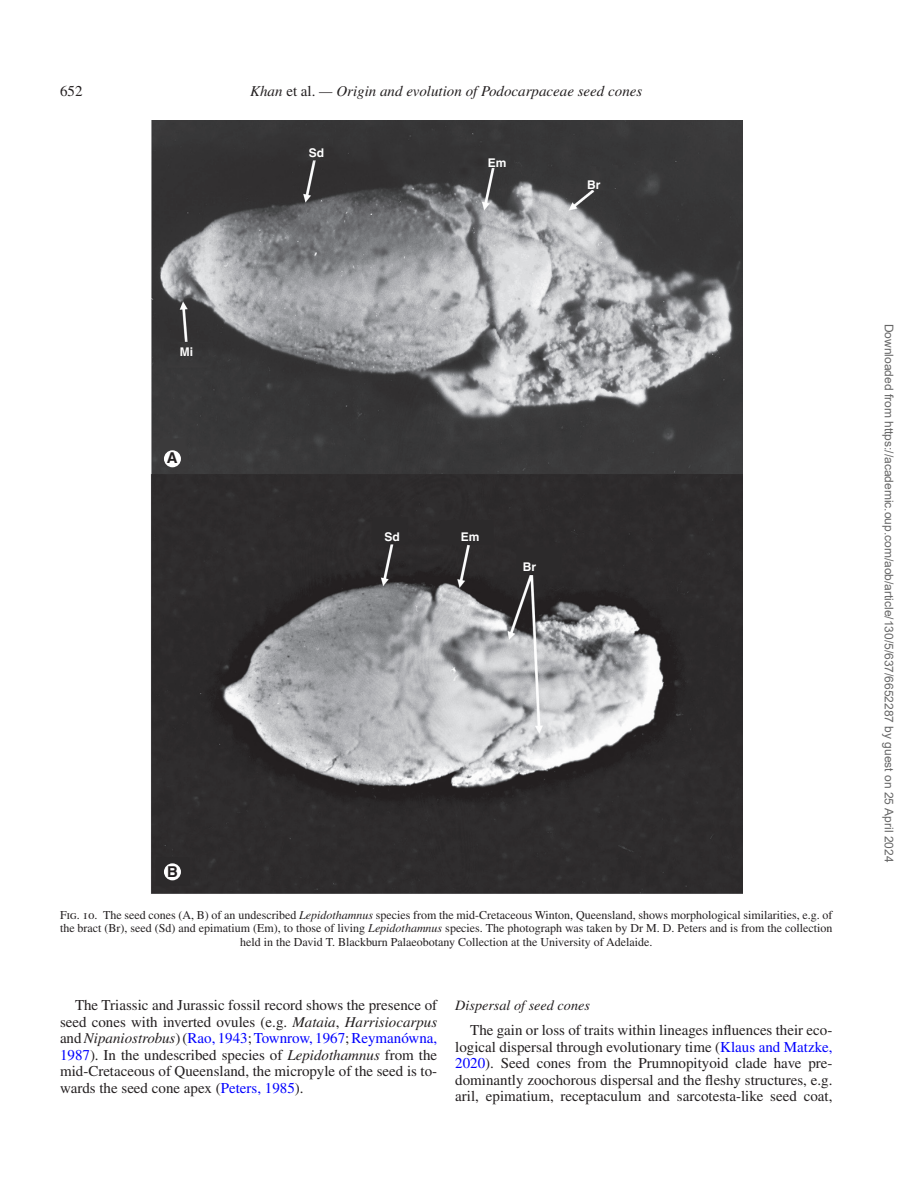
<style>
.page{position:relative;width:918px;height:1186px;background:#fff}
.page>*{position:absolute;margin:0;border:0;box-sizing:border-box;transform-origin:0 0}
.t1{font:15px/16.5px "Times LT Std";color:#231f20;text-align:justify}
.t2{font:italic 15px "Times LT Std";color:#231f20}
.t3{font:700 15px "Helvetica";color:#231f20}
.t4{font:italic 14.25px "Times LT Std";color:#231f20}
.t5{font:12px/13.5px "Times LT Std";color:#231f20;text-align:center}
.t6{font:12px "Arial";color:#666}
.t7{font:700 12px "Helvetica";color:#fff}
.s1{font-style:normal}
.s2{font-style:italic}
.s3{color:#00f}
</style>
<div class="page">
<img style="left:150px;top:120px;width:592px;height:774px">
<div style="left:164px;top:450px;width:17px;height:17px;background:#fff;border-radius:50%"></div>
<div style="left:164px;top:863px;width:17px;height:17px;background:#fff;border-radius:50%"></div>
<p class="t1" style="left:60px;top:83px;width:24px">652</p>
<p class="t2" style="left:250px;top:83px;width:394px">Khan <span class="s1">et al.</span> — Origin and evolution of Podocarpaceae seed cones</p>
<p class="t7" style="left:309px;top:146px;width:17px">Sd</p>
<p class="t7" style="left:488px;top:155px;width:20px">Em</p>
<p class="t7" style="left:587px;top:177px;width:15px">Br</p>
<p class="t7" style="left:180px;top:344px;width:15px">Mi</p>
<p class="t3" style="left:167px;top:449px;width:12px">A</p>
<p class="t3" style="left:167px;top:863px;width:12px">B</p>
<p class="t7" style="left:384px;top:530px;width:17px">Sd</p>
<p class="t7" style="left:461px;top:530px;width:20px">Em</p>
<p class="t7" style="left:523px;top:560px;width:15px">Br</p>
<p class="t5" style="left:60px;top:908px;width:774px">Fig. 10. The seed cones (A, B) of an undescribed <span class="s2">Lepidothamnus</span> species from the mid-Cretaceous Winton, Queensland, shows morphological similarities, e.g. of the bract (Br), seed (Sd) and epimatium (Em), to those of living <span class="s2">Lepidothamnus</span> species. The photograph was taken by Dr M. D. Peters and is from the collection held in the David T. Blackburn Palaeobotany Collection at the University of Adelaide.</p>
<p class="t1" style="left:60px;top:997px;width:379px;text-indent:15px">The Triassic and Jurassic fossil record shows the presence of seed cones with inverted ovules (e.g. <span class="s2">Mataia</span>, <span class="s2">Harrisiocarpus </span>and <span class="s2">Nipaniostrobus</span>) (<span class="s3">Rao, 1943</span>; <span class="s3">Townrow, 1967</span>; <span class="s3">Reymanówna, 1987</span>). In the undescribed species of <span class="s2">Lepidothamnus</span> from the mid-Cretaceous of Queensland, the micropyle of the seed is to&shy;wards the seed cone apex (<span class="s3">Peters, 1985</span>).</p>
<p class="t4" style="left:455px;top:997px;width:136px">Dispersal of seed cones</p>
<p class="t1" style="left:455px;top:1022px;width:379px;text-indent:15px">The gain or loss of traits within lineages influences their eco&shy;logical dispersal through evolutionary time (<span class="s3">Klaus and Matzke, 2020</span>). Seed cones from the Prumnopityoid clade have pre&shy;dominantly zoochorous dispersal and the fleshy structures, e.g. aril, epimatium, receptaculum and sarcotesta-like seed coat,</p>
<p class="t6" style="left:893px;top:324px;width:540px;rotate:90deg">Downloaded from https://academic.oup.com/aob/article/130/5/637/6652287 by guest on 25 April 2024</p>
</div>
